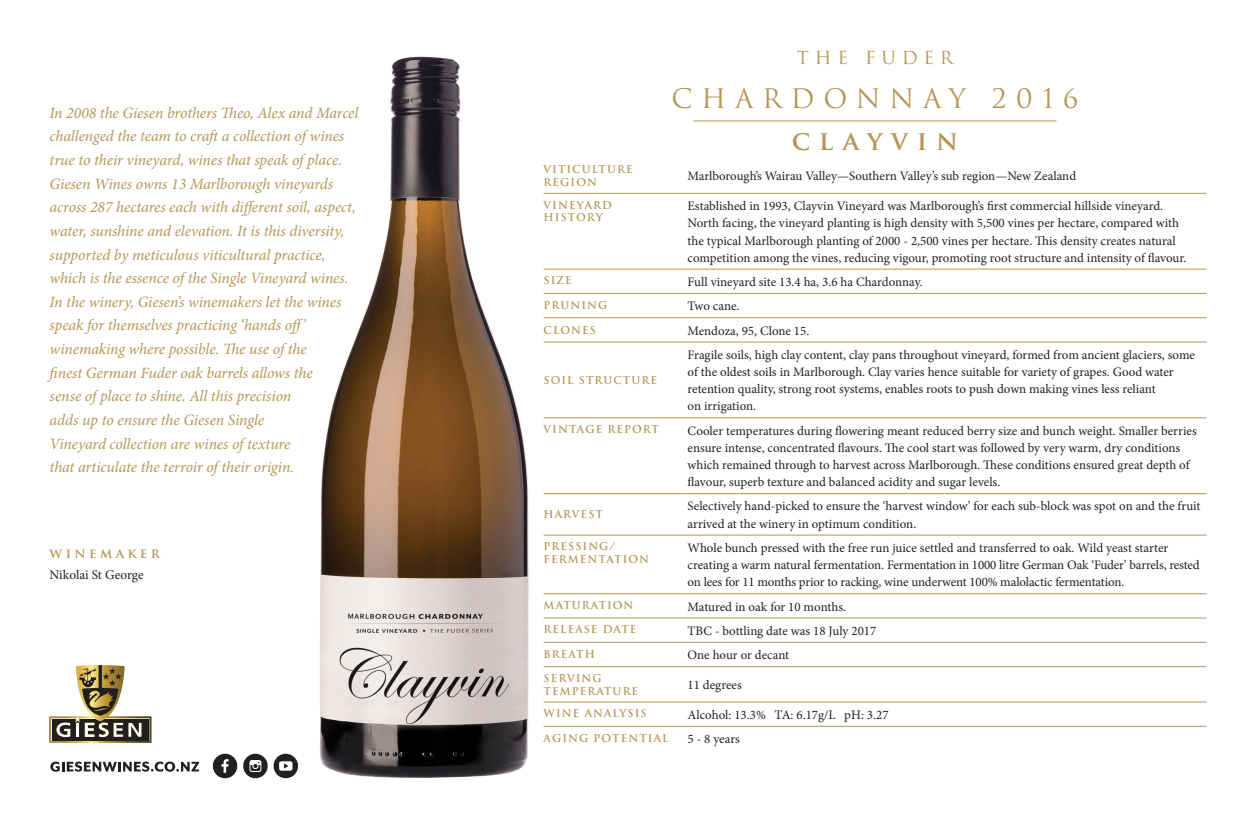
<style>
.page{position:relative;width:1256px;height:814px;background:#fff}
.page>*{position:absolute;margin:0;border:0;box-sizing:border-box;transform-origin:0 0}
.t1{font:26.25px "Trajan";letter-spacing:.33em;color:#b39758}
.t2{font:700 26.25px "Trajan Pro";letter-spacing:.33em;color:#b39758}
.t3{font:17.5px "Trajan";letter-spacing:.33em;color:#b39758}
.t4{font:italic 15.75px/23.6px "Minion Pro";letter-spacing:-.005em;color:#b39758}
.t5{font:13.3px "Minion Pro";letter-spacing:-.01em;color:#231f20}
.t6{font:700 13.3px "Trajan Pro";letter-spacing:.25em;color:#b39758}
.body_copy{font:12.95px/17.2px "Minion Pro";letter-spacing:-.005em;color:#231f20}
.t7{font:700 10.5px/12.6px "Trajan Pro";letter-spacing:.1em;color:#b39758}
</style>
<div class="page">
<svg style="left:49px;top:665px;width:102px;height:77px"></svg>
<img style="left:320px;top:57px;width:209px;height:721px">
<hr style="left:543px;top:193px;width:144px;height:1px;background:#b39758">
<hr style="left:687px;top:193px;width:518px;height:1px;background:#b39758">
<hr style="left:543px;top:269px;width:144px;height:1px;background:#b39758">
<hr style="left:687px;top:269px;width:518px;height:1px;background:#b39758">
<hr style="left:543px;top:293px;width:144px;height:1px;background:#b39758">
<hr style="left:687px;top:293px;width:518px;height:1px;background:#b39758">
<hr style="left:543px;top:317px;width:144px;height:1px;background:#b39758">
<hr style="left:687px;top:317px;width:518px;height:1px;background:#b39758">
<hr style="left:543px;top:342px;width:144px;height:1px;background:#b39758">
<hr style="left:687px;top:342px;width:518px;height:1px;background:#b39758">
<hr style="left:543px;top:417px;width:144px;height:1px;background:#b39758">
<hr style="left:687px;top:417px;width:518px;height:1px;background:#b39758">
<hr style="left:543px;top:493px;width:144px;height:1px;background:#b39758">
<hr style="left:687px;top:493px;width:518px;height:1px;background:#b39758">
<hr style="left:543px;top:535px;width:144px;height:1px;background:#b39758">
<hr style="left:687px;top:535px;width:518px;height:1px;background:#b39758">
<hr style="left:543px;top:593px;width:144px;height:1px;background:#b39758">
<hr style="left:687px;top:593px;width:518px;height:1px;background:#b39758">
<hr style="left:543px;top:617px;width:144px;height:1px;background:#b39758">
<hr style="left:687px;top:617px;width:518px;height:1px;background:#b39758">
<hr style="left:543px;top:642px;width:144px;height:1px;background:#b39758">
<hr style="left:687px;top:642px;width:518px;height:1px;background:#b39758">
<hr style="left:543px;top:666px;width:144px;height:1px;background:#b39758">
<hr style="left:687px;top:666px;width:518px;height:1px;background:#b39758">
<hr style="left:543px;top:701px;width:144px;height:1px;background:#b39758">
<hr style="left:687px;top:701px;width:518px;height:1px;background:#b39758">
<hr style="left:543px;top:726px;width:144px;height:1px;background:#b39758">
<hr style="left:687px;top:726px;width:518px;height:1px;background:#b39758">
<hr style="left:693px;top:121px;width:363px;height:1px;background:#b39758">
<svg style="left:212px;top:753px;width:86px;height:26px"></svg>
<svg style="left:50px;top:761px;width:149px;height:10px"></svg>
<p class="t4" style="left:50px;top:101px;width:310px">In 2008 the Giesen brothers Theo, Alex and Marcel challenged the team to craft a collection of wines true to their vineyard, wines that speak of place.<br>Giesen Wines owns 13 Marlborough vineyards across 287 hectares each with different soil, aspect, water, sunshine and elevation. It is this diversity, supported by meticulous viticultural practice, which is the essence of the Single Vineyard wines.<br>In the winery, Giesen’s winemakers let the wines speak for themselves practicing ‘hands off’ winemaking where possible. The use of the<br>finest German Fuder oak barrels allows the<br>sense of place to shine. All this precision<br>adds up to ensure the Giesen Single<br>Vineyard collection are wines of texture<br>that articulate the terroir of their origin.</p>
<p class="t6" style="left:50px;top:545px;width:112px">winemaker</p>
<p class="t5" style="left:50px;top:566px;width:95px">Nikolai St George</p>
<p class="t3" style="left:796px;top:47px;width:158px">THE FUDER</p>
<p class="t1" style="left:671px;top:83px;width:408px">CHARDONNAY 2016</p>
<p class="t2" style="left:791px;top:124px;width:168px">clayvin</p>
<p class="t7" style="left:543px;top:163px;width:91px">VITICULTURE<br>REGION</p>
<p class="body_copy" style="left:687px;top:168px;width:390px">Marlborough’s Wairau Valley—Southern Valley’s sub region—New Zealand</p>
<p class="t7" style="left:543px;top:199px;width:70px">VINEYARD<br>HISTORY</p>
<p class="body_copy" style="left:687px;top:197px;width:500px">Established in 1993, Clayvin Vineyard was Marlborough’s first commercial hillside vineyard.<br>North facing, the vineyard planting is high density with 5,500 vines per hectare, compared with the typical Marlborough planting of 2000 - 2,500 vines per hectare. This density creates natural competition among the vines, reducing vigour, promoting root structure and intensity of flavour.</p>
<p class="t7" style="left:543px;top:274px;width:30px">SIZE</p>
<p class="body_copy" style="left:687px;top:273px;width:236px">Full vineyard site 13.4 ha, 3.6 ha Chardonnay.</p>
<p class="t7" style="left:543px;top:299px;width:65px">PRUNING</p>
<p class="body_copy" style="left:687px;top:297px;width:53px">Two cane.</p>
<p class="t7" style="left:543px;top:324px;width:54px">CLONES</p>
<p class="body_copy" style="left:687px;top:322px;width:123px">Mendoza, 95, Clone 15.</p>
<p class="t7" style="left:543px;top:374px;width:115px">SOIL STRUCTURE</p>
<p class="body_copy" style="left:687px;top:346px;width:509px">Fragile soils, high clay content, clay pans throughout vineyard, formed from ancient glaciers, some of the oldest soils in Marlborough. Clay varies hence suitable for variety of grapes. Good water retention quality, strong root systems, enables roots to push down making vines less reliant<br>on irrigation.</p>
<p class="t7" style="left:543px;top:423px;width:117px">VINTAGE REPORT</p>
<p class="body_copy" style="left:687px;top:422px;width:510px">Cooler temperatures during flowering meant reduced berry size and bunch weight. Smaller berries ensure intense, concentrated flavours. The cool start was followed by very warm, dry conditions which remained through to harvest across Marlborough. These conditions ensured great depth of flavour, superb texture and balanced acidity and sugar levels.</p>
<p class="t7" style="left:543px;top:508px;width:61px">HARVEST</p>
<p class="body_copy" style="left:687px;top:498px;width:514px">Selectively hand-picked to ensure the ‘harvest window’ for each sub-block was spot on and the fruit arrived at the winery in optimum condition.</p>
<p class="t7" style="left:543px;top:540px;width:107px">PRESSING/<br>FERMENTATION</p>
<p class="body_copy" style="left:687px;top:539px;width:513px">Whole bunch pressed with the free run juice settled and transferred to oak. Wild yeast starter creating a warm natural fermentation. Fermentation in 1000 litre German Oak ‘Fuder’ barrels, rested on lees for 11 months prior to racking, wine underwent 100% malolactic fermentation.</p>
<p class="t7" style="left:543px;top:599px;width:91px">MATURATION</p>
<p class="body_copy" style="left:687px;top:598px;width:160px">Matured in oak for 10 months.</p>
<p class="t7" style="left:543px;top:623px;width:94px">RELEASE DATE</p>
<p class="body_copy" style="left:687px;top:622px;width:190px">TBC - bottling date was 18 July 2017</p>
<p class="t7" style="left:543px;top:647px;width:53px">BREATH</p>
<p class="body_copy" style="left:687px;top:646px;width:103px">One hour or decant</p>
<p class="t7" style="left:543px;top:672px;width:60px">SERVING</p>
<p class="t7" style="left:543px;top:684px;width:96px">TEMPERATURE</p>
<p class="body_copy" style="left:687px;top:676px;width:56px">11 degrees</p>
<p class="t7" style="left:543px;top:707px;width:105px">WINE ANALYSIS</p>
<p class="body_copy" style="left:687px;top:706px;width:202px">Alcohol: 13.3% TA: 6.17g/L pH: 3.27</p>
<p class="t7" style="left:543px;top:731px;width:126px">AGING POTENTIAL</p>
<p class="body_copy" style="left:687px;top:730px;width:54px">5 - 8 years</p>
</div>
